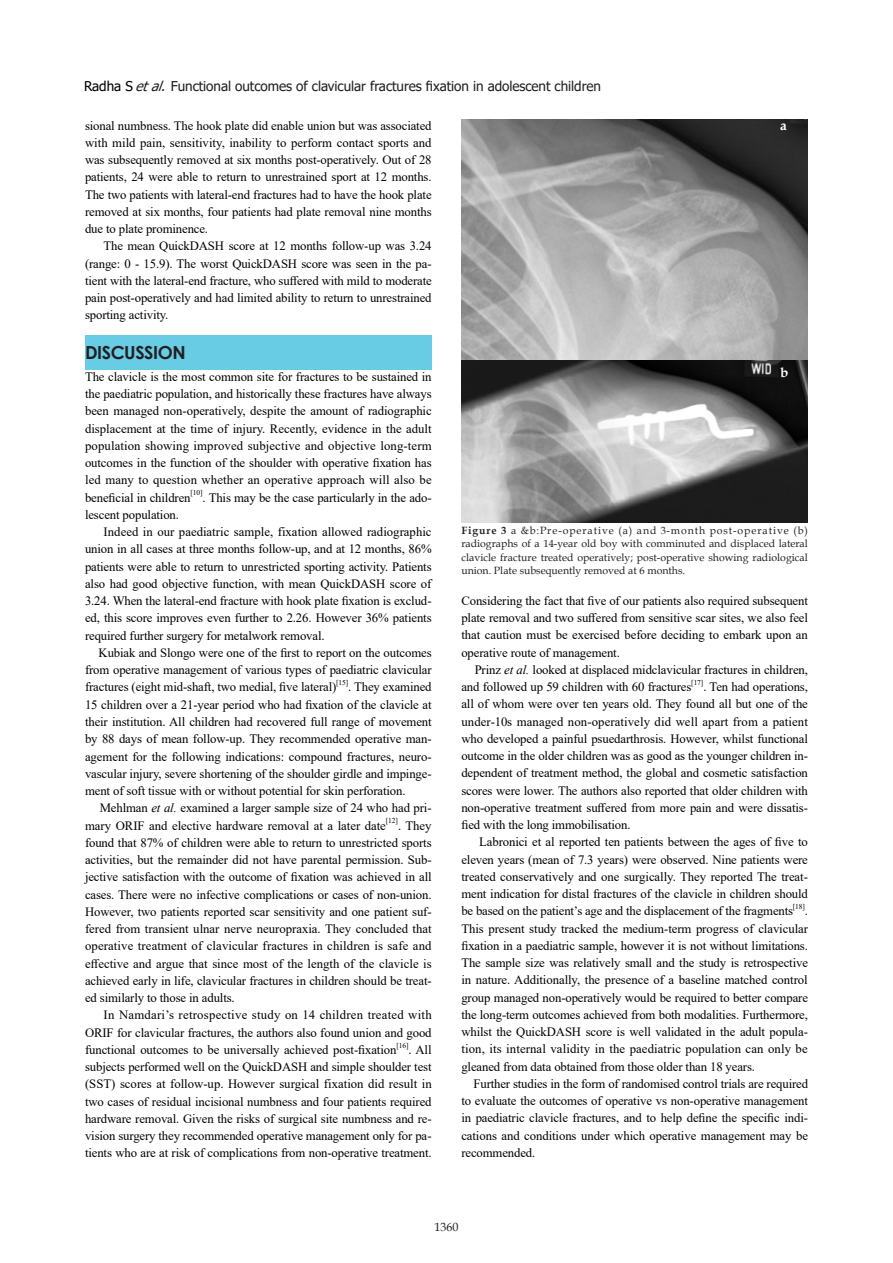
<style>
.page{position:relative;width:893px;height:1263px;background:#fff}
.page>*{position:absolute;margin:0;border:0;box-sizing:border-box;transform-origin:0 0}
.Abstract{font:700 18px "Century Gothic";letter-spacing:-.025em;color:#231f20}
.t1{font:13.5px "Tahoma";letter-spacing:-.005em;color:#231f20}
.Tahoma-7{font:700 13.5px "Book Antiqua";color:#fff}
.版权和文献注录{font:12.75px/17.2px "Times New Roman";letter-spacing:-.01em;color:#000;text-align:justify}
.t2{font:12px "Book Antiqua";color:#231f20}
.Tahoma-7-2{font:10.5px/13.5px "Book Antiqua";color:#231f20;text-align:justify}
.版权和文献注录-2{font:7.5px "Times New Roman";letter-spacing:-.01em;color:#000}
.s1{color:#000}
.s2{font-style:italic}
.s3{font-weight:700}
</style>
<div class="page">
<div style="left:85px;top:335px;width:347px;height:34px;background:#67cce4"></div>
<img style="left:461px;top:119px;width:347px;height:404px">
<p class="t1" style="left:84px;top:77px;width:518px"><span class="s1">Radha S</span> <span class="s2">etal.</span>Functional outcomes of clavicular fractures fixation in adolescent children</p>
<p class="版权和文献注录" style="left:85px;top:116px;width:348px">sional numbness. The hook plate did enable union but was associated with mild pain, sensitivity, inability to perform contact sports and was subsequently removed at six months post-operatively. Out of 28 patients, 24 were able to return to unrestrained sport at 12 months.<br>The two patients with lateral-end fractures had to have the hook plate removed at six months, four patients had plate removal nine months due to plate prominence.</p>
<p class="版权和文献注录" style="left:85px;top:237px;width:348px;text-indent:18px">The mean QuickDASH score at 12 months follow-up was 3.24 (range: 0 - 15.9). The worst QuickDASH score was seen in the pa&shy;tient with the lateral-end fracture, who suffered with mild to moderate pain post-operatively and had limited ability to return to unrestrained sporting activity.</p>
<p class="Abstract" style="left:85px;top:339px;width:102px">DISCUSSION</p>
<p class="版权和文献注录" style="left:85px;top:368px;width:348px">The clavicle is the most common site for fractures to be sustained in the paediatric population, and historically these fractures have always been managed non-operatively, despite the amount of radiographic displacement at the time of injury. Recently, evidence in the adult population showing improved subjective and objective long-term outcomes in the function of the shoulder with operative fixation has led many to question whether an operative approach will also be beneficial in children</p>
<p class="版权和文献注录-2" style="left:190px;top:488px;width:14px">[10]</p>
<p class="版权和文献注录" style="left:203px;top:488px;width:231px">. This may be the case particularly in the ado-</p>
<p class="Tahoma-7" style="left:780px;top:117px;width:8px">a</p>
<p class="Tahoma-7" style="left:780px;top:363px;width:10px">b</p>
<p class="版权和文献注录" style="left:85px;top:506px;width:96px">lescent population.</p>
<p class="版权和文献注录" style="left:85px;top:523px;width:348px;text-indent:19px">Indeed in our paediatric sample, fixation allowed radiographic union in all cases at three months follow-up, and at 12 months, 86% patients were able to return to unrestricted sporting activity. Patients also had good objective function, with mean QuickDASH score of 3.24. When the lateral-end fracture with hook plate fixation is exclud&shy;ed, this score improves even further to 2.26. However 36% patients required further surgery for metalwork removal.</p>
<p class="版权和文献注录" style="left:85px;top:644px;width:348px;text-indent:14px">Kubiak and Slongo were one of the first to report on the outcomes from operative management of various types of paediatric clavicular fractures (eight mid-shaft, two medial, five lateral)</p>
<p class="版权和文献注录-2" style="left:336px;top:677px;width:14px">[15]</p>
<p class="版权和文献注录" style="left:85px;top:678px;width:348px;text-indent:263px">. They examined 15 children over a 21-year period who had fixation of the clavicle at their institution. All children had recovered full range of movement by 88 days of mean follow-up. They recommended operative man&shy;agement for the following indications: compound fractures, neuro&shy;vascular injury, severe shortening of the shoulder girdle and impinge&shy;ment of soft tissue with or without potential for skin perforation.</p>
<p class="版权和文献注录" style="left:85px;top:799px;width:348px;text-indent:15px">Mehlman <span class="s2">et al.</span> examined a larger sample size of 24 who had pri&shy;mary ORIF and elective hardware removal at a later date</p>
<p class="版权和文献注录-2" style="left:386px;top:815px;width:14px">[12]</p>
<p class="版权和文献注录" style="left:85px;top:816px;width:348px;text-indent:313px">. They found that 87% of children were able to return to unrestricted sports activities, but the remainder did not have parental permission. Sub&shy;jective satisfaction with the outcome of fixation was achieved in all cases. There were no infective complications or cases of non-union.<br>However, two patients reported scar sensitivity and one patient suf&shy;fered from transient ulnar nerve neuropraxia. They concluded that operative treatment of clavicular fractures in children is safe and effective and argue that since most of the length of the clavicle is achieved early in life, clavicular fractures in children should be treat&shy;ed similarly to those in adults.</p>
<p class="版权和文献注录" style="left:85px;top:1006px;width:348px;text-indent:19px">In Namdari’s retrospective study on 14 children treated with ORIF for clavicular fractures, the authors also found union and good functional outcomes to be universally achieved post-fixation</p>
<p class="版权和文献注录-2" style="left:396px;top:1040px;width:14px">[16]</p>
<p class="版权和文献注录" style="left:85px;top:1040px;width:348px;text-indent:323px">. All subjects performed well on the QuickDASH and simple shoulder test (SST) scores at follow-up. However surgical fixation did result in two cases of residual incisional numbness and four patients required hardware removal. Given the risks of surgical site numbness and re&shy;vision surgery they recommended operative management only for pa&shy;tients who are at risk of complications from non-operative treatment.</p>
<p class="Tahoma-7-2" style="left:461px;top:523px;width:348px"><span class="s3">Figure 3</span> a &amp;b:Pre-operative (a) and 3-month post-operative (b) radiographs of a 14-year old boy with comminuted and displaced lateral clavicle fracture treated operatively; post-operative showing radiological union. Plate subsequently removed at 6 months.</p>
<p class="版权和文献注录" style="left:461px;top:592px;width:348px">Considering the fact that five of our patients also required subsequent plate removal and two suffered from sensitive scar sites, we also feel that caution must be exercised before deciding to embark upon an operative route of management.</p>
<p class="版权和文献注录" style="left:461px;top:661px;width:348px;text-indent:13px">Prinz <span class="s2">et al.</span> looked at displaced midclavicular fractures in children, and followed up 59 children with 60 fractures</p>
<p class="版权和文献注录-2" style="left:691px;top:677px;width:14px">[17]</p>
<p class="版权和文献注录" style="left:461px;top:678px;width:348px;text-indent:242px">. Ten had operations, all of whom were over ten years old. They found all but one of the under-10s managed non-operatively did well apart from a patient who developed a painful psuedarthrosis. However, whilst functional outcome in the older children was as good as the younger children in&shy;dependent of treatment method, the global and cosmetic satisfaction scores were lower. The authors also reported that older children with non-operative treatment suffered from more pain and were dissatis&shy;fied with the long immobilisation.</p>
<p class="版权和文献注录" style="left:461px;top:833px;width:348px;text-indent:18px">Labronici et al reported ten patients between the ages of five to eleven years (mean of 7.3 years) were observed. Nine patients were treated conservatively and one surgically. They reported The treat&shy;ment indication for distal fractures of the clavicle in children should be based on the patient’s age and the displacement of the fragments</p>
<p class="版权和文献注录-2" style="left:793px;top:901px;width:14px">[18]</p>
<p class="版权和文献注录" style="left:461px;top:902px;width:348px;text-indent:343px">.<br>This present study tracked the medium-term progress of clavicular fixation in a paediatric sample, however it is not without limitations.<br>The sample size was relatively small and the study is retrospective in nature. Additionally, the presence of a baseline matched control group managed non-operatively would be required to better compare the long-term outcomes achieved from both modalities. Furthermore, whilst the QuickDASH score is well validated in the adult popula&shy;tion, its internal validity in the paediatric population can only be gleaned from data obtained from those older than 18 years.</p>
<p class="版权和文献注录" style="left:461px;top:1075px;width:348px;text-indent:12px">Further studies in the form of randomised control trials are required to evaluate the outcomes of operative vs non-operative management in paediatric clavicle fractures, and to help define the specific indi&shy;cations and conditions under which operative management may be recommended.</p>
<p class="t2" style="left:434px;top:1219px;width:25px">1360</p>
</div>
